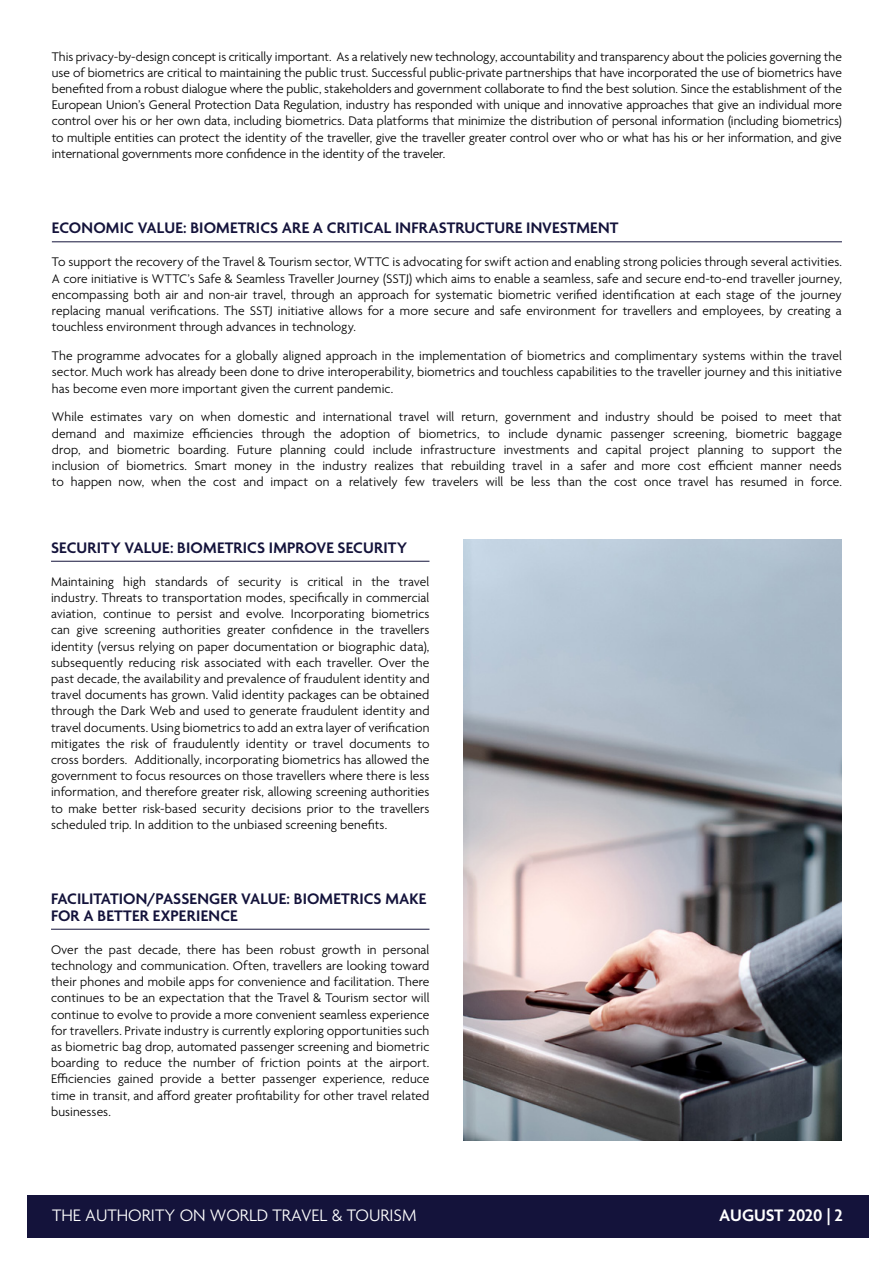
<style>
.page{position:relative;width:893px;height:1263px;background:#fff}
.page>*{position:absolute;margin:0;border:0;box-sizing:border-box;transform-origin:0 0}
.t1{font:300 18px "Agenda";color:#fff}
.t2{font:600 18px "Agenda";color:#fff}
.t3{font:600 16.5px/16.5px "Agenda";letter-spacing:.005em;color:#14133b}
.t4{font:300 13.5px/16.2px "Agenda";letter-spacing:.005em;color:#000;text-align:justify}
</style>
<div class="page">
<div style="left:27px;top:1195px;width:841px;height:42px;background:#14133b"></div>
<hr style="left:52px;top:242px;width:790px;height:1px;background:#14133b">
<hr style="left:51px;top:561px;width:378px;height:1px;background:#14133b">
<hr style="left:51px;top:929px;width:378px;height:1px;background:#14133b">
<img style="left:463px;top:540px;width:379px;height:601px">
<p class="t4" style="left:52px;top:49px;width:792px">This privacy-by-design concept is critically important. As a relatively new technology, accountability and transparency about the policies governing the use of biometrics are critical to maintaining the public trust. Successful public-private partnerships that have incorporated the use of biometrics have benefited from a robust dialogue where the public, stakeholders and government collaborate to find the best solution. Since the establishment of the European Union’s General Protection Data Regulation, industry has responded with unique and innovative approaches that give an individual more control over his or her own data, including biometrics. Data platforms that minimize the distribution of personal information (including biometrics) to multiple entities can protect the identity of the traveller, give the traveller greater control over who or what has his or her information, and give international governments more confidence in the identity of the traveler.</p>
<p class="t3" style="left:52px;top:221px;width:568px">ECONOMIC VALUE: BIOMETRICS ARE A CRITICAL INFRASTRUCTURE INVESTMENT</p>
<p class="t4" style="left:52px;top:255px;width:792px">To support the recovery of the Travel &amp; Tourism sector, WTTC is advocating for swift action and enabling strong policies through several activities.<br>A core initiative is WTTC’s Safe &amp; Seamless Traveller Journey (SSTJ) which aims to enable a seamless, safe and secure end-to-end traveller journey, encompassing both air and non-air travel, through an approach for systematic biometric verified identification at each stage of the journey replacing manual verifications. The SSTJ initiative allows for a more secure and safe environment for travellers and employees, by creating a touchless environment through advances in technology.</p>
<p class="t4" style="left:52px;top:348px;width:792px">The programme advocates for a globally aligned approach in the implementation of biometrics and complimentary systems within the travel sector. Much work has already been done to drive interoperability, biometrics and touchless capabilities to the traveller journey and this initiative has become even more important given the current pandemic.</p>
<p class="t4" style="left:52px;top:410px;width:792px">While estimates vary on when domestic and international travel will return, government and industry should be poised to meet that demand and maximize efficiencies through the adoption of biometrics, to include dynamic passenger screening, biometric baggage drop, and biometric boarding. Future planning could include infrastructure investments and capital project planning to support the inclusion of biometrics. Smart money in the industry realizes that rebuilding travel in a safer and more cost efficient manner needs to happen now, when the cost and impact on a relatively few travelers will be less than the cost once travel has resumed in force.</p>
<p class="t3" style="left:51px;top:540px;width:358px">SECURITY VALUE: BIOMETRICS IMPROVE SECURITY</p>
<p class="t4" style="left:51px;top:574px;width:380px">Maintaining high standards of security is critical in the travel industry. Threats to transportation modes, specifically in commercial aviation, continue to persist and evolve. Incorporating biometrics can give screening authorities greater confidence in the travellers identity (versus relying on paper documentation or biographic data), subsequently reducing risk associated with each traveller. Over the past decade, the availability and prevalence of fraudulent identity and travel documents has grown. Valid identity packages can be obtained through the Dark Web and used to generate fraudulent identity and travel documents. Using biometrics to add an extra layer of verification mitigates the risk of fraudulently identity or travel documents to cross borders. Additionally, incorporating biometrics has allowed the government to focus resources on those travellers where there is less information, and therefore greater risk, allowing screening authorities to make better risk-based security decisions prior to the travellers scheduled trip. In addition to the unbiased screening benefits.</p>
<p class="t3" style="left:51px;top:891px;width:377px">FACILITATION/PASSENGER VALUE: BIOMETRICS MAKE<br>FOR A BETTER EXPERIENCE</p>
<p class="t4" style="left:51px;top:942px;width:380px">Over the past decade, there has been robust growth in personal technology and communication. Often, travellers are looking toward their phones and mobile apps for convenience and facilitation. There continues to be an expectation that the Travel &amp; Tourism sector will continue to evolve to provide a more convenient seamless experience for travellers. Private industry is currently exploring opportunities such as biometric bag drop, automated passenger screening and biometric boarding to reduce the number of friction points at the airport.<br>Efficiencies gained provide a better passenger experience, reduce time in transit, and afford greater profitability for other travel related businesses.</p>
<h1 class="t1" style="left:52px;top:1206px;width:366px">THE AUTHORITY ON WORLD TRAVEL &amp; TOURISM</h1>
<h1 class="t2" style="left:719px;top:1206px;width:125px">AUGUST 2020 | 2</h1>
</div>
